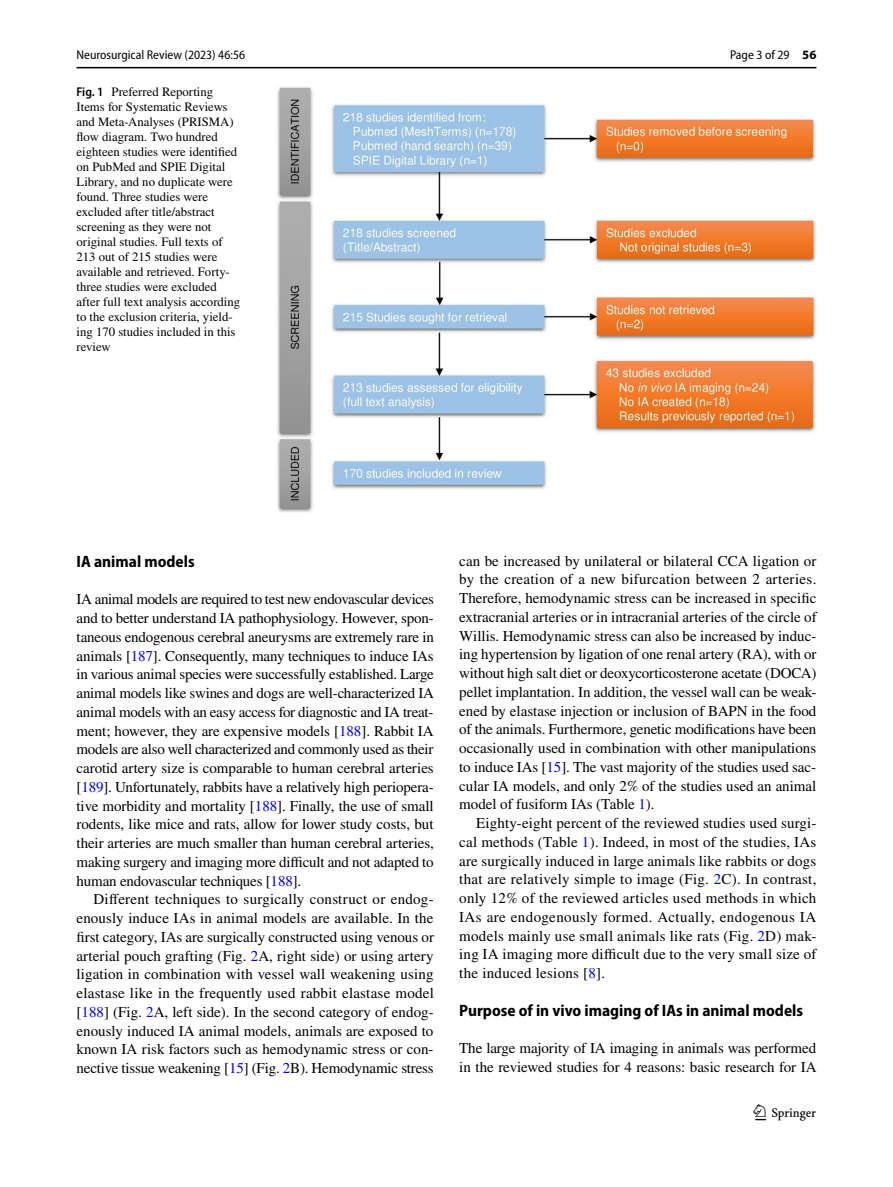
<style>
.page{position:relative;width:893px;height:1187px;background:#fff}
.page>*{position:absolute;margin:0;border:0;box-sizing:border-box;transform-origin:0 0}
.t1{font:22.5px "Springnew Regular 3";color:#000}
.t2{font:700 semi-condensed 16.5px "Myriad Pro";color:#000}
.t3{font:15px/18.8px "STIX";letter-spacing:-.005em;color:#000;text-align:justify}
.t4{font:12.75px/15px "STIX";color:#000}
.t5{font:semi-condensed 12.75px "Myriad Pro";color:#000}
.s1{font-family:"Myriad Pro";font-weight:600;font-stretch:semi-condensed}
.s2{font-weight:700;font-stretch:normal}
.s3{color:#00f}
</style>
<div class="page">
<hr style="left:77px;top:67px;width:739px;height:1px;background:#000">
<img style="left:277px;top:87px;width:539px;height:425px">
<p class="t5" style="left:77px;top:48px;width:170px">Neurosurgical Review (2023) 46:56</p>
<p class="t4" style="left:77px;top:85px;width:165px"><span class="s1">Fig. 1</span> Preferred Reporting<br>Items for Systematic Reviews and Meta-Analyses (PRISMA) flow diagram. Two hundred eighteen studies were identified on PubMed and SPIE Digital<br>Library, and no duplicate were found. Three studies were excluded after title/abstract screening as they were not original studies. Full texts of<br>213 out of 215 studies were available and retrieved. Forty&shy;three studies were excluded after full text analysis according to the exclusion criteria, yield&shy;ing 170 studies included in this review</p>
<p class="t5" style="left:730px;top:48px;width:88px">Page 3 of 29 <span class="s2">56</span></p>
<p class="t2" style="left:77px;top:552px;width:120px">IA animal models</p>
<p class="t3" style="left:77px;top:590px;width:359px">IA animal models are required to test new endovascular devices and to better understand IA pathophysiology. However, spon&shy;taneous endogenous cerebral aneurysms are extremely rare in animals [<span class="s3">187</span>]. Consequently, many techniques to induce IAs in various animal species were successfully established. Large animal models like swines and dogs are well-characterized IA animal models with an easy access for diagnostic and IA treat&shy;ment; however, they are expensive models [<span class="s3">188</span>]. Rabbit IA models are also well characterized and commonly used as their carotid artery size is comparable to human cerebral arteries [<span class="s3">189</span>]. Unfortunately, rabbits have a relatively high periopera&shy;tive morbidity and mortality [<span class="s3">188</span>]. Finally, the use of small rodents, like mice and rats, allow for lower study costs, but their arteries are much smaller than human cerebral arteries, making surgery and imaging more difficult and not adapted to human endovascular techniques [<span class="s3">188</span>].</p>
<p class="t3" style="left:77px;top:890px;width:359px;text-indent:17px">Different techniques to surgically construct or endog&shy;enously induce IAs in animal models are available. In the first category, IAs are surgically constructed using venous or arterial pouch grafting (Fig. <span class="s3">2</span>A, right side) or using artery ligation in combination with vessel wall weakening using elastase like in the frequently used rabbit elastase model [<span class="s3">188</span>] (Fig. <span class="s3">2</span>A, left side). In the second category of endog&shy;enously induced IA animal models, animals are exposed to known IA risk factors such as hemodynamic stress or con&shy;nective tissue weakening [<span class="s3">15</span>] (Fig. <span class="s3">2</span>B). Hemodynamic stress</p>
<p class="t3" style="left:459px;top:552px;width:359px">can be increased by unilateral or bilateral CCA ligation or by the creation of a new bifurcation between 2 arteries.<br>Therefore, hemodynamic stress can be increased in specific extracranial arteries or in intracranial arteries of the circle of Willis. Hemodynamic stress can also be increased by induc&shy;ing hypertension by ligation of one renal artery (RA), with or without high salt diet or deoxycorticosterone acetate (DOCA) pellet implantation. In addition, the vessel wall can be weak&shy;ened by elastase injection or inclusion of BAPN in the food of the animals. Furthermore, genetic modifications have been occasionally used in combination with other manipulations to induce IAs [<span class="s3">15</span>]. The vast majority of the studies used sac&shy;cular IA models, and only 2% of the studies used an animal model of fusiform IAs (Table <span class="s3">1</span>).</p>
<p class="t3" style="left:459px;top:814px;width:359px;text-indent:17px">Eighty-eight percent of the reviewed studies used surgi&shy;cal methods (Table <span class="s3">1</span>). Indeed, in most of the studies, IAs are surgically induced in large animals like rabbits or dogs that are relatively simple to image (Fig. <span class="s3">2</span>C). In contrast, only 12% of the reviewed articles used methods in which IAs are endogenously formed. Actually, endogenous IA models mainly use small animals like rats (Fig. <span class="s3">2</span>D) mak&shy;ing IA imaging more difficult due to the very small size of the induced lesions [<span class="s3">8</span>].</p>
<p class="t2" style="left:459px;top:1000px;width:345px">Purpose of in vivo imaging of IAs in animal models</p>
<p class="t3" style="left:459px;top:1039px;width:359px">The large majority of IA imaging in animals was performed in the reviewed studies for 4 reasons: basic research for IA</p>
<h1 class="t1" style="left:755px;top:1104px;width:62px">1 3</h1>
</div>
